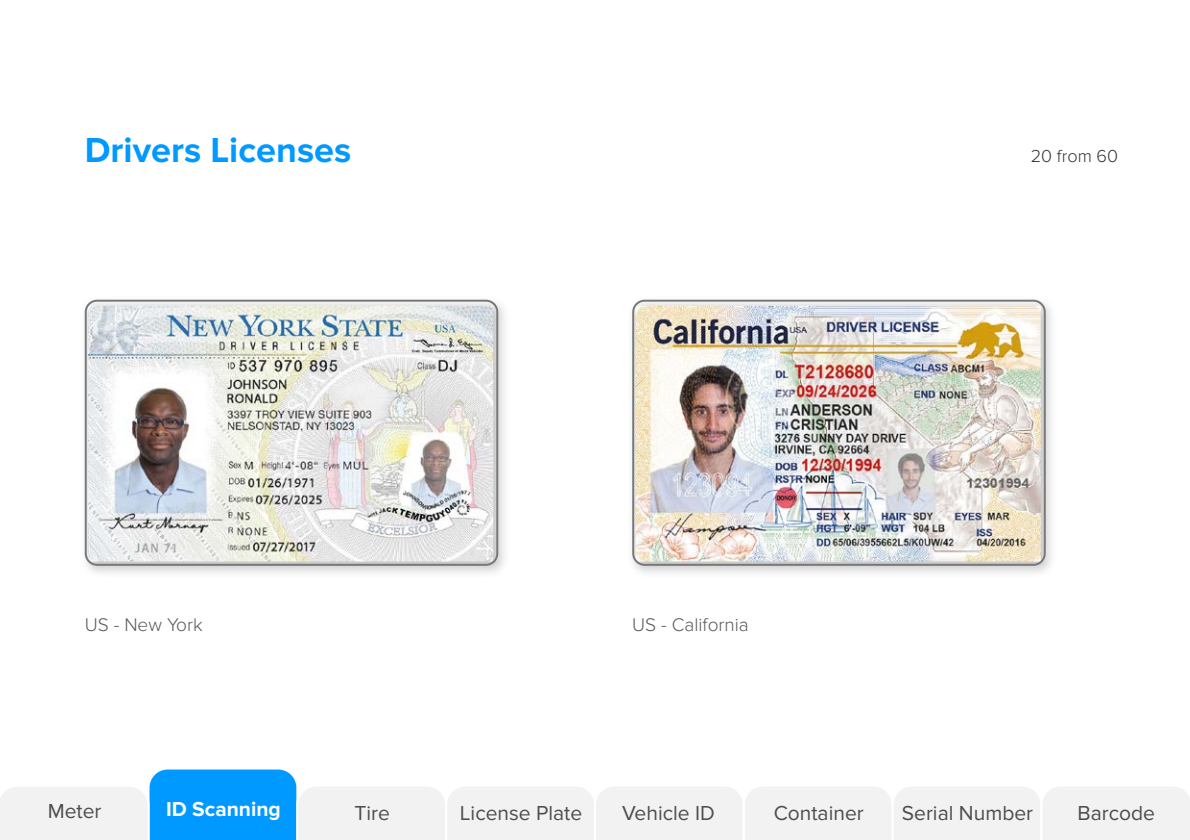
<style>
.page{position:relative;width:1190px;height:840px;background:#fff}
.page>*{position:absolute;margin:0;border:0;box-sizing:border-box;transform-origin:0 0}
.t1{font:700 36px "Proxima Nova";color:#09f}
.t2{font:21px "Proxima Nova";color:#4d4d4d}
.t3{font:700 21px "Proxima Nova";color:#fff}
.t4{font:300 19px "Proxima Nova";color:#595959}
.t5{font:300 18px "Proxima Nova";color:#333}
</style>
<div class="page">
<div style="left:626px;top:293px;width:433px;height:287px;background:#000;opacity:.25"></div>
<img style="left:636px;top:306px;width:405px;height:256px">
<div style="left:632px;top:300px;width:414px;height:266px;border:2px solid #787878;border-radius:11px"></div>
<div style="left:78px;top:293px;width:433px;height:287px;background:#000;opacity:.25"></div>
<img style="left:88px;top:306px;width:405px;height:256px">
<div style="left:85px;top:300px;width:413px;height:266px;border:2px solid #787878;border-radius:11px"></div>
<svg style="left:0;top:769px;width:1190px;height:71px"></svg>
<h1 class="t1" style="left:85px;top:129px;width:268px">Drivers Licenses</h1>
<p class="t4" style="left:85px;top:613px;width:120px">US - New York</p>
<p class="t4" style="left:632px;top:613px;width:118px">US - California</p>
<p class="t5" style="left:1031px;top:146px;width:89px">20 from 60</p>
<p class="t2" style="left:48px;top:799px;width:55px">Meter</p>
<p class="t3" style="left:166px;top:796px;width:116px">ID Scanning</p>
<p class="t2" style="left:355px;top:801px;width:37px">Tire</p>
<p class="t2" style="left:460px;top:801px;width:124px">License Plate</p>
<p class="t2" style="left:622px;top:801px;width:94px">Vehicle ID</p>
<p class="t2" style="left:774px;top:801px;width:92px">Container</p>
<p class="t2" style="left:902px;top:801px;width:133px">Serial Number</p>
<p class="t2" style="left:1078px;top:801px;width:79px">Barcode</p>
</div>
